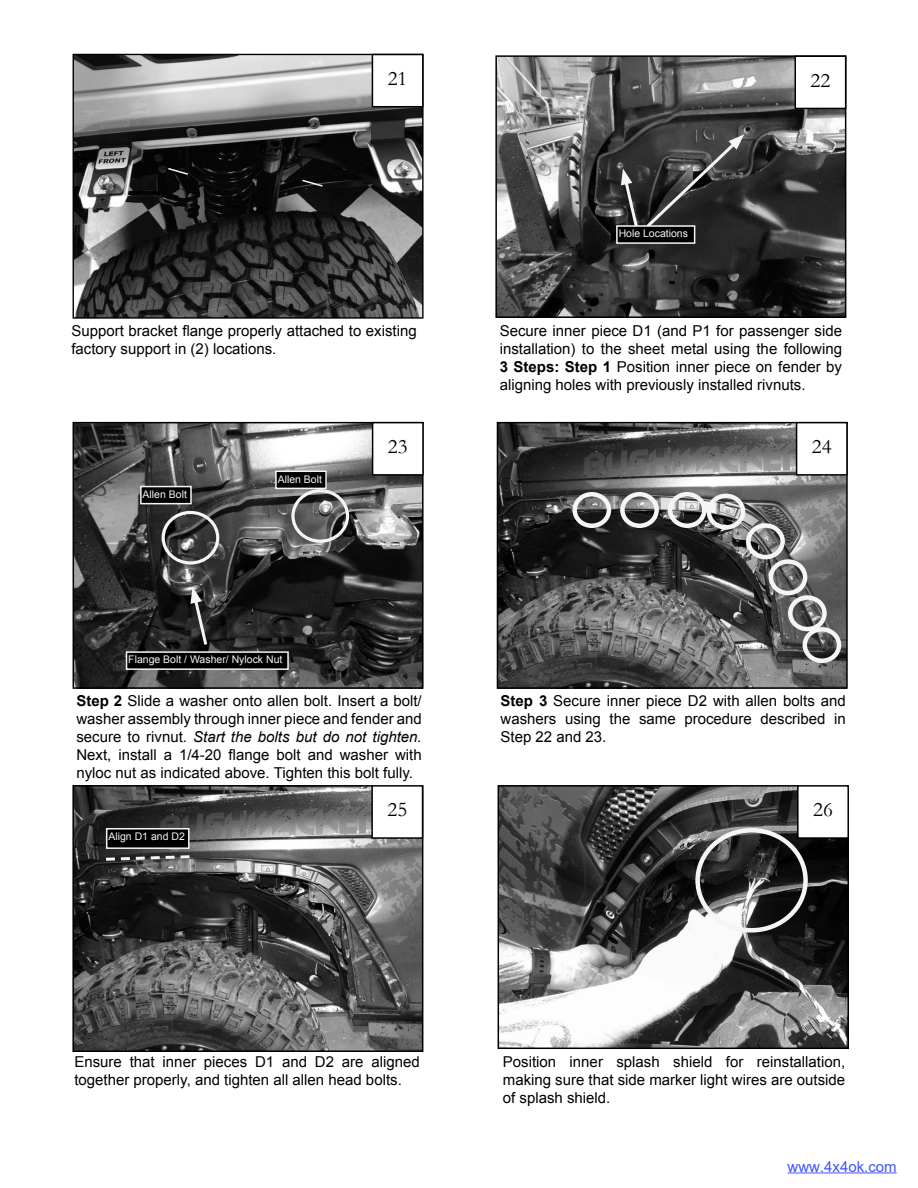
<style>
.page{position:relative;width:918px;height:1188px;background:#fff}
.page>*{position:absolute;margin:0;border:0;box-sizing:border-box;transform-origin:0 0}
.t1{font:21px "Garamond";color:#000}
.t2{font:15px/18px "Arial";color:#000;text-align:justify}
.t3{font:15px "Arial";color:#4054ff}
.t4{font:10.5px "Arial";color:#f5f5f5}
.s1{font-weight:700}
.s2{font-style:italic}
</style>
<div class="page">
<img style="left:501px;top:788px;width:345px;height:258px">
<div style="left:498px;top:785px;width:351px;height:264px;border:2px solid #000"></div>
<img style="left:75px;top:56px;width:347px;height:261px">
<div style="left:73px;top:54px;width:351px;height:265px;border:1px solid #000"></div>
<img style="left:76px;top:425px;width:345px;height:261px">
<div style="left:73px;top:422px;width:351px;height:267px;border:2px solid #000"></div>
<img style="left:500px;top:425px;width:345px;height:261px">
<div style="left:497px;top:422px;width:351px;height:267px;border:2px solid #000"></div>
<img style="left:75px;top:788px;width:345px;height:261px">
<div style="left:72px;top:785px;width:351px;height:267px;border:2px solid #000"></div>
<img style="left:498px;top:58px;width:345px;height:257px">
<div style="left:495px;top:55px;width:351px;height:263px;border:2px solid #000"></div>
<div style="left:162px;top:511px;width:57px;height:54px;border:3px solid #f5f5f5;border-radius:50%"></div>
<div style="left:291px;top:489px;width:58px;height:54px;border:3px solid #f5f5f5;border-radius:50%"></div>
<div style="left:572px;top:492px;width:39px;height:36px;border:4px solid #f5f5f5;border-radius:50%"></div>
<div style="left:620px;top:492px;width:39px;height:36px;border:4px solid #f5f5f5;border-radius:50%"></div>
<div style="left:668px;top:492px;width:39px;height:36px;border:4px solid #f5f5f5;border-radius:50%"></div>
<div style="left:707px;top:494px;width:38px;height:36px;border:4px solid #f5f5f5;border-radius:50%"></div>
<div style="left:746px;top:523px;width:39px;height:36px;border:4px solid #f5f5f5;border-radius:50%"></div>
<div style="left:769px;top:559px;width:38px;height:36px;border:4px solid #f5f5f5;border-radius:50%"></div>
<div style="left:788px;top:595px;width:39px;height:36px;border:4px solid #f5f5f5;border-radius:50%"></div>
<div style="left:803px;top:627px;width:38px;height:36px;border:4px solid #f5f5f5;border-radius:50%"></div>
<div style="left:695px;top:828px;width:113px;height:105px;border:4px solid #f5f5f5;border-radius:50%"></div>
<svg style="left:621px;top:134px;width:123px;height:97px;background:#3e3e3e"></svg>
<svg style="left:190px;top:587px;width:19px;height:61px"></svg>
<div style="left:617px;top:226px;width:78px;height:17px;background:#000"></div>
<div style="left:616px;top:225px;width:79px;height:19px;border:2px solid #f5f5f5"></div>
<div style="left:141px;top:487px;width:50px;height:17px;background:#000"></div>
<div style="left:140px;top:486px;width:52px;height:18px;border:2px solid #f5f5f5"></div>
<div style="left:276px;top:471px;width:50px;height:17px;background:#000"></div>
<div style="left:275px;top:471px;width:52px;height:18px;border:2px solid #f5f5f5"></div>
<div style="left:127px;top:652px;width:161px;height:17px;background:#000"></div>
<div style="left:126px;top:651px;width:163px;height:19px;border:2px solid #f5f5f5"></div>
<div style="left:107px;top:829px;width:82px;height:19px;background:#000"></div>
<div style="left:106px;top:828px;width:84px;height:21px;border:2px solid #f5f5f5"></div>
<svg style="left:103px;top:854px;width:90px;height:8px"></svg>
<svg style="left:166px;top:167px;width:24px;height:9px"></svg>
<svg style="left:301px;top:179px;width:23px;height:9px"></svg>
<div style="left:797px;top:423px;width:50px;height:52px;background:#fff"></div>
<div style="left:796px;top:422px;width:52px;height:54px;border:2px solid #000"></div>
<div style="left:372px;top:786px;width:51px;height:52px;background:#fff"></div>
<div style="left:371px;top:785px;width:52px;height:54px;border:2px solid #000"></div>
<div style="left:373px;top:423px;width:50px;height:52px;background:#fff"></div>
<div style="left:372px;top:422px;width:52px;height:54px;border:2px solid #000"></div>
<div style="left:798px;top:786px;width:50px;height:52px;background:#fff"></div>
<div style="left:797px;top:785px;width:52px;height:54px;border:2px solid #000"></div>
<div style="left:372px;top:55px;width:51px;height:52px;background:#fff"></div>
<div style="left:372px;top:54px;width:52px;height:53px;border:2px solid #000"></div>
<div style="left:795px;top:56px;width:51px;height:52px;background:#fff"></div>
<div style="left:795px;top:56px;width:51px;height:53px;border:2px solid #000"></div>
<hr style="left:788px;top:1173px;width:109px;height:1px;background:#4054ff">
<p class="t1" style="left:388px;top:66px;width:21px">21</p>
<p class="t1" style="left:811px;top:68px;width:21px">22</p>
<p class="t2" style="left:71px;top:322px;width:347px">Support bracket flange properly attached to existing factory support in (2) locations.</p>
<p class="t4" style="left:143px;top:487px;width:46px">Allen Bolt</p>
<p class="t4" style="left:278px;top:472px;width:46px">Allen Bolt</p>
<p class="t4" style="left:128px;top:653px;width:156px">Flange Bolt / Washer/ Nylock Nut</p>
<p class="t1" style="left:388px;top:434px;width:21px">23</p>
<p class="t4" style="left:619px;top:227px;width:71px">Hole Locations</p>
<p class="t2" style="left:500px;top:322px;width:344px">Secure inner piece D1 (and P1 for passenger side installation) to the sheet metal using the following <span class="s1">3 Steps: Step 1</span> Position inner piece on fender by aligning holes with previously installed rivnuts.</p>
<p class="t1" style="left:812px;top:434px;width:21px">24</p>
<p class="t2" style="left:76px;top:692px;width:347px"><span class="s1">Step 2</span> Slide a washer onto allen bolt. Insert a bolt/ washer assembly through inner piece and fender and secure to rivnut. <span class="s2">Start the bolts but do not tighten.<br></span>Next, install a 1/4-20 flange bolt and washer with nyloc nut as indicated above. Tighten this bolt fully.</p>
<p class="t2" style="left:501px;top:692px;width:347px"><span class="s1">Step 3</span> Secure inner piece D2 with allen bolts and washers using the same procedure described in Step 22 and 23.</p>
<p class="t4" style="left:108px;top:829px;width:78px">Align D1 and D2</p>
<p class="t1" style="left:388px;top:797px;width:21px">25</p>
<p class="t1" style="left:813px;top:797px;width:21px">26</p>
<p class="t2" style="left:74px;top:1053px;width:347px">Ensure that inner pieces D1 and D2 are aligned together properly, and tighten all allen head bolts.</p>
<p class="t2" style="left:503px;top:1053px;width:344px">Position inner splash shield for reinstallation, making sure that side marker light wires are outside of splash shield.</p>
<p class="t3" style="left:788px;top:1156px;width:111px">www.4x4ok.com</p>
</div>
